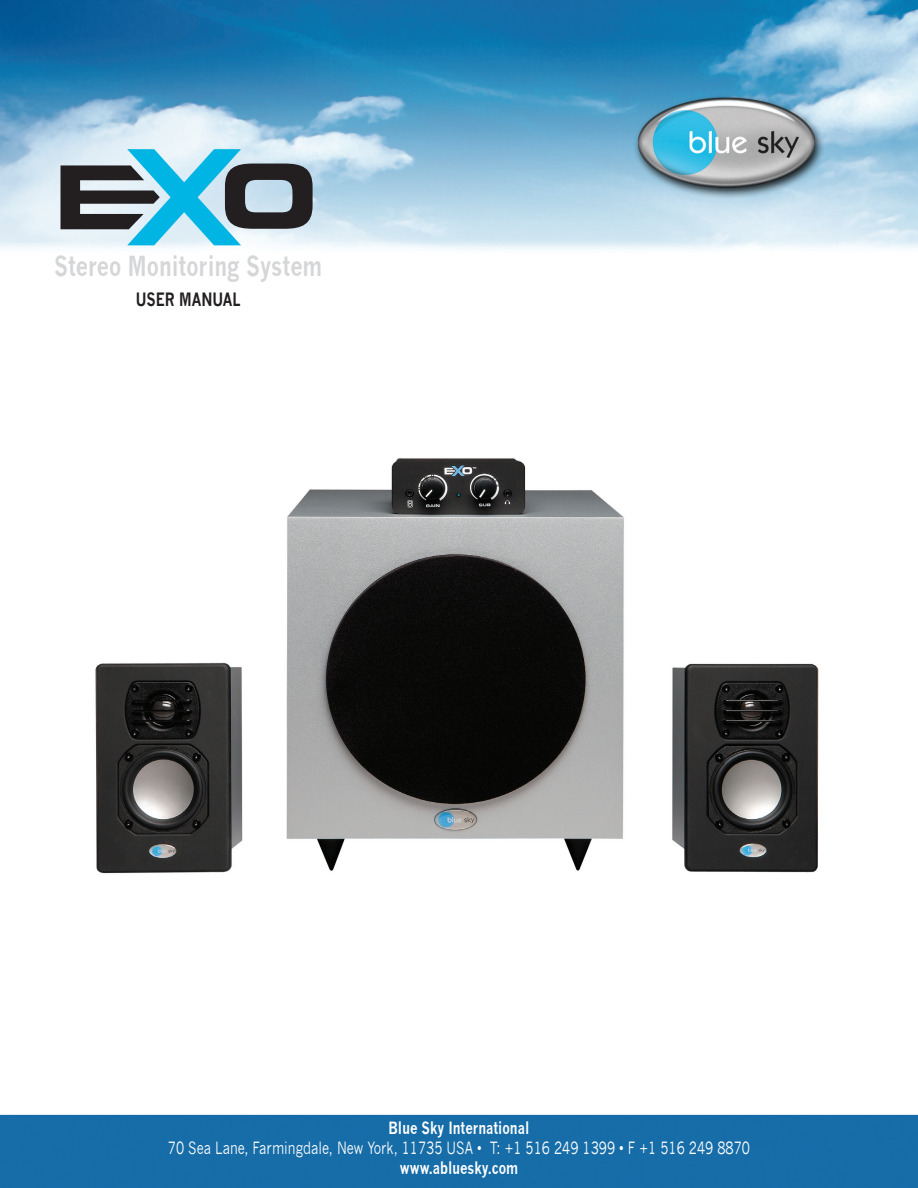
<style>
.page{position:relative;width:918px;height:1188px;background:#fff}
.page>*{position:absolute;margin:0;border:0;box-sizing:border-box;transform-origin:0 0}
.t1{font:700 27px "News Gothic";color:#d5d6d8;scale:.79 1}
.t2{font:700 18px "News Gothic";color:#231f20;scale:.79 1}
.t3{font:16.5px "News Gothic";color:#fff;scale:.79 1}
.t4{font:700 16.5px "News Gothic";color:#fff;scale:.79 1}
</style>
<div class="page">
<img style="left:1px;top:0;width:917px;height:1187px">
<svg style="left:61px;top:149px;width:252px;height:96px;background:#759eac"></svg>
<img style="left:589px;top:54px;width:275px;height:186px">
<img style="left:24px;top:405px;width:880px;height:559px">
<h1 class="t1" style="left:54px;top:249px;width:341px">Stereo Monitoring System</h1>
<p class="t2" style="left:136px;top:288px;width:134px">USER MANUAL</p>
<p class="t4" style="left:389px;top:1118px;width:180px">Blue Sky International</p>
<p class="t3" style="left:168px;top:1139px;width:738px">70 Sea Lane, Farmingdale, New York, 11735 USA • T: +1 516 249 1399 • F +1 516 249 8870</p>
<p class="t4" style="left:400px;top:1158px;width:151px">www.abluesky.com</p>
</div>
